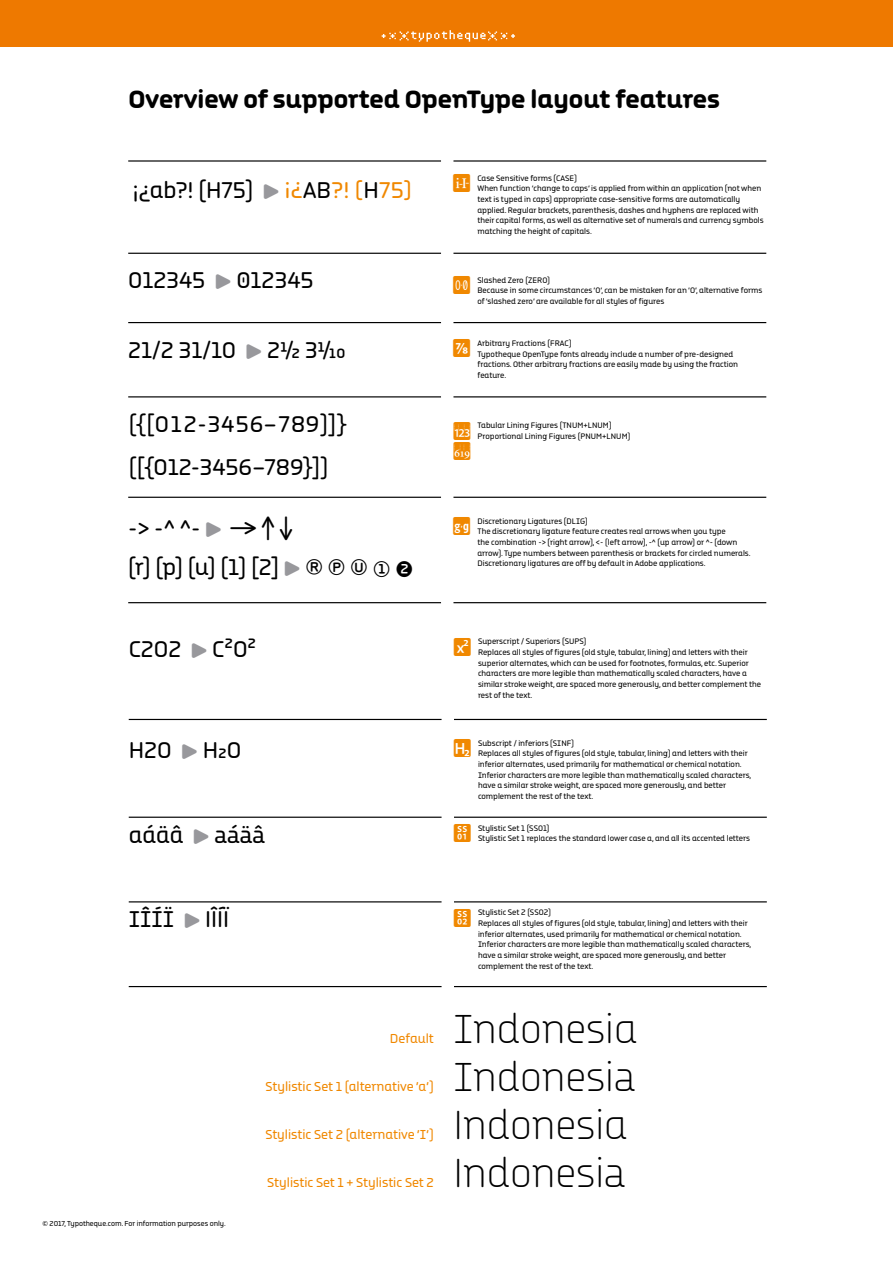
<style>
.page{position:relative;width:893px;height:1263px;background:#fff}
.page>*{position:absolute;margin:0;border:0;box-sizing:border-box;transform-origin:0 0}
.t1{font:300 42px/48px "Pier Std";color:#000}
.t2{font:26.1px "Pier Std Bld";color:#000}
.t3{font:23.7px/39.2px "Pier Std";color:#000}
.t4{font:13.5px "Pier Std";color:#f08800}
.t5{font:8.25px/10.6px "Pier Std";color:#000}
.t6{font:7.5px "Pier Std";color:#000}
.s1{color:#98989c}
.s2{color:#f08800}
</style>
<div class="page">
<div style="left:0;top:0;width:893px;height:47px;background:#ee7900"></div>
<svg style="left:381px;top:30px;width:134px;height:12px"></svg>
<hr style="left:128px;top:160px;width:313px;height:2px;background:#000">
<hr style="left:128px;top:253px;width:313px;height:1px;background:#000">
<hr style="left:128px;top:322px;width:313px;height:1px;background:#000">
<hr style="left:128px;top:497px;width:313px;height:1px;background:#000">
<hr style="left:128px;top:602px;width:313px;height:1px;background:#000">
<hr style="left:128px;top:396px;width:313px;height:1px;background:#000">
<hr style="left:453px;top:160px;width:313px;height:2px;background:#000">
<hr style="left:453px;top:396px;width:313px;height:1px;background:#000">
<hr style="left:453px;top:497px;width:313px;height:1px;background:#000">
<hr style="left:453px;top:602px;width:313px;height:1px;background:#000">
<hr style="left:453px;top:322px;width:313px;height:1px;background:#000">
<hr style="left:453px;top:253px;width:313px;height:1px;background:#000">
<hr style="left:129px;top:719px;width:313px;height:1px;background:#000">
<hr style="left:454px;top:719px;width:313px;height:1px;background:#000">
<hr style="left:129px;top:817px;width:313px;height:1px;background:#000">
<hr style="left:129px;top:901px;width:313px;height:1px;background:#000">
<hr style="left:129px;top:986px;width:313px;height:1px;background:#000">
<hr style="left:454px;top:817px;width:313px;height:1px;background:#000">
<hr style="left:454px;top:901px;width:313px;height:1px;background:#000">
<hr style="left:454px;top:986px;width:313px;height:1px;background:#000">
<h2 class="t2" style="left:128px;top:80px;width:593px">Overview of supported OpenType layout features</h2>
<h3 class="t3" style="left:133px;top:170px;width:281px">¡¿ab?! (H75) <span class="s1">▶</span> <span class="s2">¡¿</span>AB<span class="s2">?! (</span>H<span class="s2">75)</span></h3>
<p class="t5" style="left:477px;top:172px;width:288px">Case Sensitive forms (CASE)<br>When function ‘change to caps’ is applied from within an application (not when text is typed in caps) appropriate case-sensitive forms are automatically applied. Regular brackets, parenthesis, dashes and hyphens are replaced with their capital forms, as well as alternative set of numerals and currency symbols matching the height of capitals.</p>
<h3 class="t3" style="left:128px;top:260px;width:187px">012345 <span class="s1">▶</span> 012345</h3>
<p class="t5" style="left:477px;top:274px;width:286px">Slashed Zero (ZERO)<br>Because in some circumstances ‘0’, can be mistaken for an ‘O’, alternative forms of ‘slashed zero’ are available for all styles of figures</p>
<h3 class="t3" style="left:128px;top:330px;width:219px">21/2 31/10 <span class="s1">▶</span> 21/2 31/10</h3>
<p class="t5" style="left:477px;top:338px;width:262px">Arbitrary Fractions (FRAC)<br>Typotheque OpenType fonts already include a number of pre-designed fractions. Other arbitrary fractions are easily made by using the fraction feature.</p>
<h3 class="t3" style="left:129px;top:402px;width:219px;line-height:42.6px">({[012-3456–789)]} ([{012-3456–789}])</h3>
<p class="t5" style="left:478px;top:420px;width:154px">Tabular Lining Figures (TNUM+LNUM)<br>Proportional Lining Figures (PNUM+LNUM)</p>
<h3 class="t3" style="left:128px;top:508px;width:287px">-&gt; -^ ^- <span class="s1">▶</span> -&gt; -^ ^-<br>(r) (p) (u) (1) [2] <span class="s1">▶</span> (r) (p) (u) (1) [2]</h3>
<p class="t5" style="left:477px;top:515px;width:275px">Discretionary Ligatures (DLIG)<br>The discretionary ligature feature creates real arrows when you type<br>the combination -&gt; (right arrow), &lt;- (left arrow), -^ (up arrow) or ^- (down arrow). Type numbers between parenthesis or brackets for circled numerals.<br>Discretionary ligatures are off by default in Adobe applications.</p>
<h3 class="t3" style="left:129px;top:628px;width:129px">C2O2 <span class="s1">▶</span> C2O2</h3>
<p class="t5" style="left:478px;top:636px;width:285px">Superscript / Superiors (SUPS)<br>Replaces all styles of figures (old style, tabular, lining) and letters with their superior alternates, which can be used for footnotes, formulas, etc. Superior characters are more legible than mathematically scaled characters, have a similar stroke weight, are spaced more generously, and better complement the rest of the text.</p>
<h3 class="t3" style="left:129px;top:730px;width:114px">H2O <span class="s1">▶</span> H2O</h3>
<h3 class="t3" style="left:129px;top:814px;width:138px">aáäâ <span class="s1">▶</span> aáäâ</h3>
<p class="t5" style="left:478px;top:737px;width:275px">Subscript / inferiors (SINF)<br>Replaces all styles of figures (old style, tabular, lining) and letters with their inferior alternates, used primarily for mathematical or chemical notation.<br>Inferior characters are more legible than mathematically scaled characters, have a similar stroke weight, are spaced more generously, and better complement the rest of the text.</p>
<p class="t5" style="left:478px;top:822px;width:274px">Stylistic Set 1 (SS01)<br>Stylistic Set 1 replaces the standard lower case a, and all its accented letters</p>
<h3 class="t3" style="left:129px;top:899px;width:102px">IÎÍÏ <span class="s1">▶</span> IÎÍÏ</h3>
<p class="t6" style="left:43px;top:1219px;width:185px">© 2017, Typotheque.com. For information purposes only.</p>
<h3 class="t4" style="left:390px;top:1030px;width:46px">Default</h3>
<h3 class="t4" style="left:266px;top:1078px;width:170px">Stylistic Set 1 (alternative ‘a’)</h3>
<h3 class="t4" style="left:265px;top:1126px;width:170px">Stylistic Set 2 (alternative ‘I’)</h3>
<h3 class="t4" style="left:267px;top:1174px;width:168px">Stylistic Set 1 + Stylistic Set 2</h3>
<p class="t5" style="left:478px;top:907px;width:275px">Stylistic Set 2 (SS02)<br>Replaces all styles of figures (old style, tabular, lining) and letters with their inferior alternates, used primarily for mathematical or chemical notation.<br>Inferior characters are more legible than mathematically scaled characters, have a similar stroke weight, are spaced more generously, and better complement the rest of the text.</p>
<h1 class="t1" style="left:453px;top:1003px;width:185px">Indonesia<br>Indonesia<br>Indonesia<br>Indonesia</h1>
</div>
